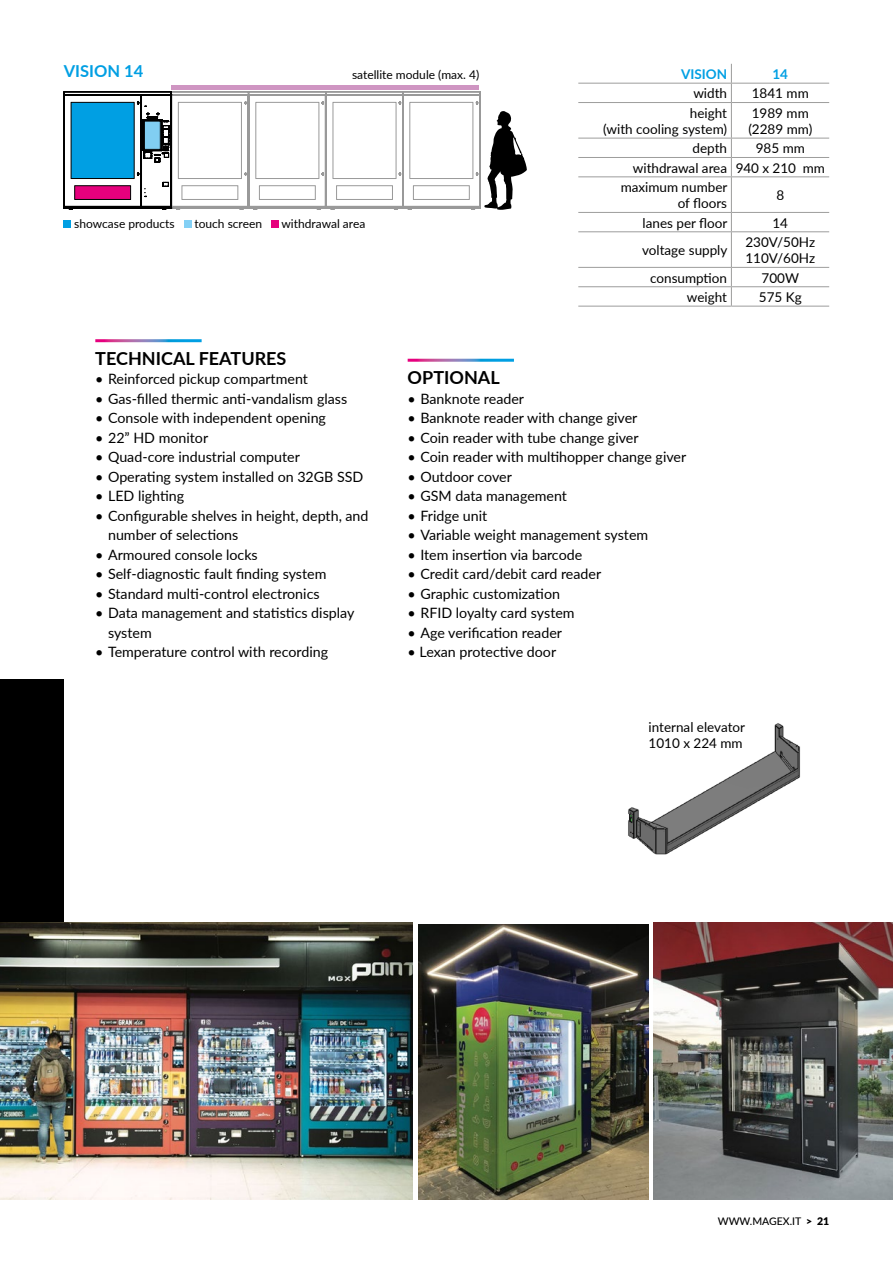
<style>
.page{position:relative;width:893px;height:1263px;background:#fff}
.page>*{position:absolute;margin:0;border:0;box-sizing:border-box;transform-origin:0 0}
.t1{font:700 18px "Lato";color:#000}
.t2{font:700 16.5px "Lato";color:#009fe3}
.t3{font:14.25px/19.5px "Lato";color:#000}
.t4{font:13.5px/16.2px "Lato";color:#000}
.t5{font:700 13.5px "Lato";color:#009fe3}
.t6{font:12px "Lato";color:#000}
.t7{font:500 10.5px "Lato";color:#000}
.s1{font-weight:900}
</style>
<div class="page">
<hr style="left:171px;top:85px;width:308px;height:4px;background:#cf95c2">
<hr style="left:578px;top:83px;width:153px;height:1px;background:#9d9d9c">
<hr style="left:731px;top:83px;width:98px;height:1px;background:#9d9d9c">
<svg style="left:731px;top:64px;width:1px;height:38px"></svg>
<hr style="left:578px;top:102px;width:153px;height:1px;background:#9d9d9c">
<hr style="left:731px;top:102px;width:98px;height:1px;background:#9d9d9c">
<hr style="left:731px;top:103px;width:1px;height:35px;background:#9d9d9c">
<hr style="left:578px;top:138px;width:153px;height:1px;background:#9d9d9c">
<hr style="left:731px;top:138px;width:98px;height:1px;background:#9d9d9c">
<hr style="left:578px;top:157px;width:153px;height:1px;background:#9d9d9c">
<hr style="left:731px;top:157px;width:98px;height:1px;background:#9d9d9c">
<svg style="left:731px;top:138px;width:1px;height:38px"></svg>
<hr style="left:578px;top:176px;width:153px;height:1px;background:#9d9d9c">
<hr style="left:731px;top:176px;width:98px;height:1px;background:#9d9d9c">
<hr style="left:731px;top:177px;width:1px;height:35px;background:#9d9d9c">
<hr style="left:578px;top:212px;width:153px;height:1px;background:#9d9d9c">
<hr style="left:731px;top:212px;width:98px;height:1px;background:#9d9d9c">
<svg style="left:731px;top:213px;width:1px;height:18px"></svg>
<hr style="left:578px;top:231px;width:153px;height:1px;background:#9d9d9c">
<hr style="left:731px;top:231px;width:98px;height:1px;background:#9d9d9c">
<hr style="left:731px;top:232px;width:1px;height:35px;background:#9d9d9c">
<hr style="left:578px;top:267px;width:153px;height:1px;background:#9d9d9c">
<hr style="left:731px;top:267px;width:98px;height:1px;background:#9d9d9c">
<hr style="left:578px;top:286px;width:153px;height:1px;background:#9d9d9c">
<hr style="left:731px;top:286px;width:98px;height:1px;background:#9d9d9c">
<svg style="left:731px;top:268px;width:1px;height:38px"></svg>
<hr style="left:578px;top:306px;width:153px;height:1px;background:#9d9d9c">
<hr style="left:731px;top:306px;width:98px;height:1px;background:#9d9d9c">
<div style="left:64px;top:220px;width:7px;height:8px;background:#009fe3"></div>
<div style="left:184px;top:220px;width:7px;height:8px;background:#83d0f5"></div>
<div style="left:271px;top:220px;width:8px;height:8px;background:#e6007d"></div>
<svg style="left:64px;top:92px;width:463px;height:118px"></svg>
<img style="left:628px;top:723px;width:173px;height:132px">
<div style="left:0;top:679px;width:64px;height:520px;background:#000"></div>
<img style="left:0;top:923px;width:412px;height:276px">
<img style="left:654px;top:923px;width:239px;height:276px">
<img style="left:418px;top:924px;width:231px;height:275px">
<p class="t2" style="left:64px;top:59px;width:81px">VISION 14</p>
<p class="t6" style="left:352px;top:66px;width:129px">satellite module (max. 4)</p>
<p class="t6" style="left:74px;top:215px;width:102px">showcase products</p>
<p class="t6" style="left:194px;top:215px;width:69px">touch screen</p>
<p class="t6" style="left:282px;top:215px;width:85px">withdrawal area</p>
<p class="t5" style="left:681px;top:64px;width:48px">VISION</p>
<p class="t5" style="left:772px;top:64px;width:17px">14</p>
<p class="t4" style="left:693px;top:85px;width:35px">width</p>
<p class="t4" style="left:752px;top:85px;width:58px">1841 mm</p>
<p class="t4" style="left:603px;top:104px;width:125px;text-align:right">height<br>(with cooling system)</p>
<p class="t4" style="left:748px;top:104px;width:65px">1989 mm (2289 mm)</p>
<p class="t4" style="left:693px;top:140px;width:36px">depth</p>
<p class="t4" style="left:756px;top:140px;width:51px">985 mm</p>
<p class="t4" style="left:633px;top:159px;width:194px">withdrawal area 940 x 210 mm</p>
<p class="t4" style="left:621px;top:178px;width:108px">maximum number</p>
<p class="t4" style="left:678px;top:195px;width:51px">of floors</p>
<p class="t4" style="left:776px;top:186px;width:9px">8</p>
<p class="t4" style="left:643px;top:214px;width:86px">lanes per floor</p>
<p class="t4" style="left:772px;top:214px;width:17px">14</p>
<p class="t4" style="left:642px;top:241px;width:87px">voltage supply</p>
<p class="t4" style="left:745px;top:233px;width:71px">230V/50Hz<br>110V/60Hz</p>
<p class="t4" style="left:650px;top:269px;width:78px">consumption</p>
<p class="t4" style="left:762px;top:269px;width:39px">700W</p>
<p class="t4" style="left:687px;top:288px;width:42px">weight</p>
<p class="t4" style="left:759px;top:288px;width:44px">575 Kg</p>
<p class="t1" style="left:95px;top:345px;width:193px">TECHNICAL FEATURES</p>
<p class="t3" style="left:95px;top:369px;width:214px">• Reinforced pickup compartment</p>
<p class="t3" style="left:95px;top:388px;width:253px">• Gas-filled thermic anti-vandalism glass</p>
<p class="t3" style="left:95px;top:408px;width:232px">• Console with independent opening</p>
<p class="t3" style="left:95px;top:427px;width:114px">• 22” HD monitor</p>
<p class="t3" style="left:95px;top:447px;width:206px">• Quad-core industrial computer</p>
<p class="t3" style="left:95px;top:466px;width:270px">• Operating system installed on 32GB SSD</p>
<p class="t3" style="left:95px;top:486px;width:90px">• LED lighting</p>
<p class="t3" style="left:108px;top:505px;width:262px;text-indent:-13px">• Configurable shelves in height, depth, and number of selections</p>
<p class="t3" style="left:95px;top:544px;width:164px">• Armoured console locks</p>
<p class="t3" style="left:95px;top:564px;width:233px">• Self-diagnostic fault finding system</p>
<p class="t3" style="left:95px;top:583px;width:226px">• Standard multi-control electronics</p>
<p class="t3" style="left:108px;top:603px;width:248px;text-indent:-13px">• Data management and statistics display system</p>
<p class="t3" style="left:95px;top:642px;width:234px">• Temperature control with recording</p>
<p class="t1" style="left:408px;top:365px;width:94px">OPTIONAL</p>
<p class="t3" style="left:408px;top:388px;width:118px">• Banknote reader</p>
<p class="t3" style="left:408px;top:408px;width:231px">• Banknote reader with change giver</p>
<p class="t3" style="left:408px;top:427px;width:232px">• Coin reader with tube change giver</p>
<p class="t3" style="left:408px;top:447px;width:280px">• Coin reader with multihopper change giver</p>
<p class="t3" style="left:408px;top:466px;width:106px">• Outdoor cover</p>
<p class="t3" style="left:408px;top:486px;width:161px">• GSM data management</p>
<p class="t3" style="left:408px;top:505px;width:81px">• Fridge unit</p>
<p class="t3" style="left:408px;top:525px;width:242px">• Variable weight management system</p>
<p class="t3" style="left:408px;top:544px;width:176px">• Item insertion via barcode</p>
<p class="t3" style="left:408px;top:564px;width:195px">• Credit card/debit card reader</p>
<p class="t3" style="left:408px;top:583px;width:154px">• Graphic customization</p>
<p class="t3" style="left:408px;top:603px;width:168px">• RFID loyalty card system</p>
<p class="t3" style="left:408px;top:622px;width:156px">• Age verification reader</p>
<p class="t3" style="left:408px;top:642px;width:150px">• Lexan protective door</p>
<p class="t4" style="left:649px;top:718px;width:98px">internal elevator<br>1010 x 224 mm</p>
<p class="t7" style="left:718px;top:1213px;width:113px">WWW.MAGEX.IT <span class="s1">&gt; 21</span></p>
</div>
